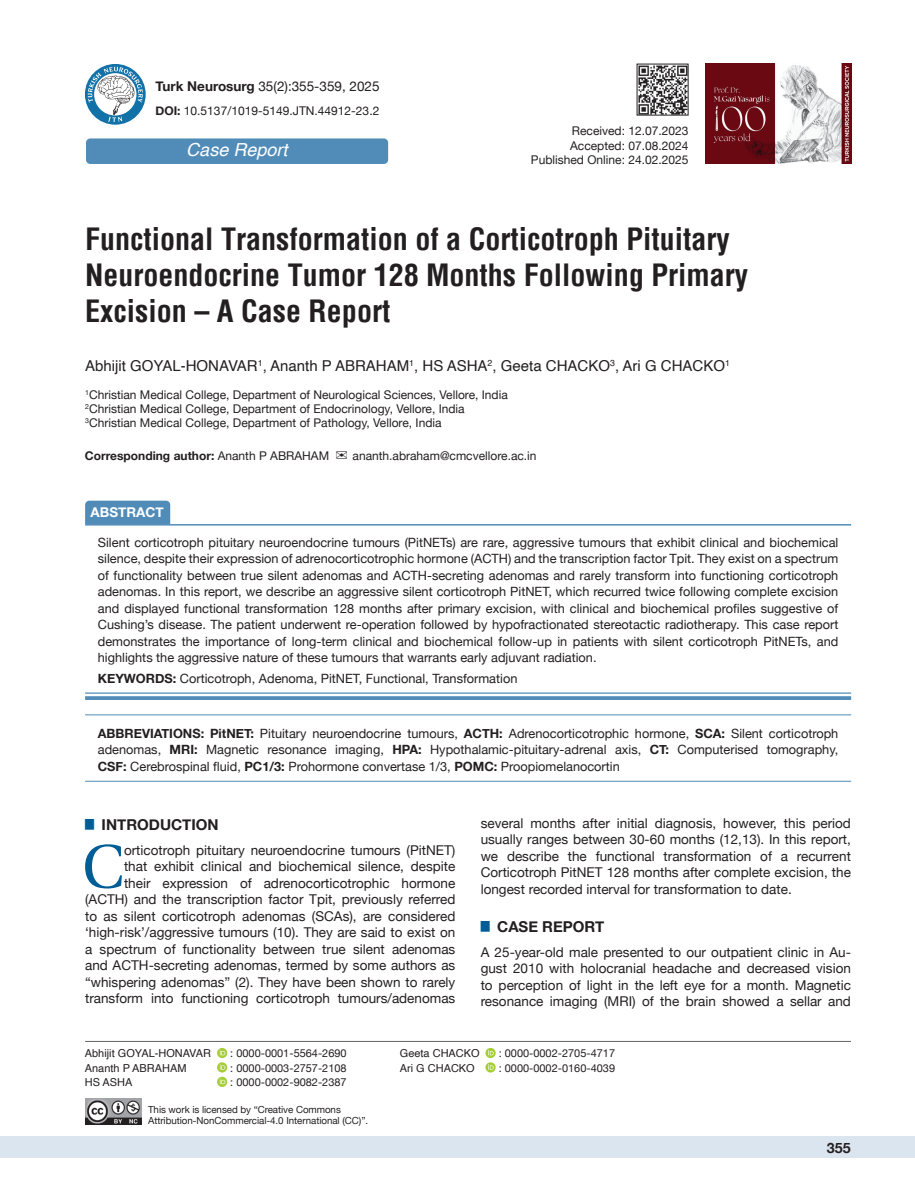
<style>
.page{position:relative;width:915px;height:1191px;background:#fff}
.page>*{position:absolute;margin:0;border:0;box-sizing:border-box;transform-origin:0 0}
.t1{font:61.2px "Utopia";color:#005d95}
.t2{font:700 condensed 30px/36px "Helvetica";color:#231f20}
.t3{font:italic 18px "Helvetica";color:#fff}
.t4{font:15px "Helvetica";color:#231f20}
.t5{font:700 15px "Helvetica Neue";color:#231f20}
.t6{font:700 14.25px "Helvetica Neue";color:#231f20}
.t7{font:13.5px/16.5px "Helvetica Neue";color:#231f20;text-align:justify}
.t8{font:700 13.5px "Helvetica Neue";color:#fff}
.t9{font:12.75px/16.5px "Helvetica Neue";color:#231f20;text-align:justify}
.t10{font:12px/14.4px "Helvetica Neue";color:#231f20}
.t11{font:700 12px "Helvetica Neue";color:#231f20}
.t12{font:10.95px "Helvetica Neue";color:#231f20}
.t13{font:10.95px "Helvetica";color:#231f20}
.t14{font:9.75px/11.2px "Helvetica Neue";letter-spacing:-.005em;color:#231f20}
.s1{font-weight:700}
.s2{font-weight:400}
</style>
<div class="page">
<div style="left:0;top:1136px;width:914px;height:22px;background:#dbe5f0"></div>
<hr style="left:85px;top:1041px;width:765px;height:1px;background:#636366">
<div style="left:85px;top:500px;width:85px;height:24px;background:#518cb9"></div>
<svg style="left:85px;top:693px;width:765px;height:1px"></svg>
<hr style="left:85px;top:524px;width:765px;height:1px;background:#518cb9">
<hr style="left:85px;top:692px;width:765px;height:1px;background:#518cb9">
<svg style="left:85px;top:696px;width:765px;height:4px;background:#5b92bd"></svg>
<hr style="left:85px;top:714px;width:765px;height:1px;background:#518cb9">
<hr style="left:85px;top:781px;width:765px;height:1px;background:#518cb9">
<img style="left:638px;top:66px;width:48px;height:47px">
<div style="left:636px;top:64px;width:52px;height:51px;border:1px solid #231f20"></div>
<svg style="left:217px;top:1048px;width:10px;height:10px"></svg>
<svg style="left:220px;top:1049px;width:5px;height:6px"></svg>
<svg style="left:217px;top:1062px;width:10px;height:10px"></svg>
<svg style="left:220px;top:1064px;width:5px;height:5px"></svg>
<svg style="left:217px;top:1076px;width:10px;height:11px"></svg>
<svg style="left:220px;top:1078px;width:5px;height:6px"></svg>
<svg style="left:485px;top:1048px;width:10px;height:10px"></svg>
<svg style="left:488px;top:1049px;width:5px;height:6px"></svg>
<svg style="left:485px;top:1062px;width:10px;height:10px"></svg>
<svg style="left:488px;top:1064px;width:5px;height:5px"></svg>
<svg style="left:85px;top:64px;width:61px;height:61px"></svg>
<svg style="left:88px;top:67px;width:55px;height:55px"></svg>
<div style="left:86px;top:138px;width:302px;height:26px;background:#518cb9;border-radius:4px"></div>
<img style="left:705px;top:64px;width:145px;height:100px">
<img style="left:85px;top:1099px;width:56px;height:25px">
<p class="t7" style="left:155px;top:79px;width:225px"><span class="s1">Turk Neurosurg</span> 35(2):355-359, 2025</p>
<p class="t10" style="left:155px;top:104px;width:225px"><span class="s1">DOI:</span> 10.5137/1019-5149.JTN.44912-23.2</p>
<h3 class="t3" style="left:186px;top:136px;width:103px">Case Report</h3>
<p class="t10" style="left:530px;top:124px;width:159px;text-align:right">Received: 12.07.2023<br>Accepted: 07.08.2024<br>Published Online: 24.02.2025</p>
<h2 class="t2" style="left:85px;top:221px;width:664px">Functional Transformation of a Corticotroph Pituitary<br>Neuroendocrine Tumor 128 Months Following Primary<br>Excision – A Case Report</h2>
<p class="t4" style="left:85px;top:355px;width:646px">Abhijit GOYAL-HONAVAR<sup>1</sup>, Ananth P ABRAHAM<sup>1</sup>, HS ASHA<sup>2</sup>, Geeta CHACKO<sup>3</sup>, Ari G CHACKO<sup>1</sup></p>
<p class="t10" style="left:85px;top:388px;width:424px"><sup>1</sup>Christian Medical College, Department of Neurological Sciences, Vellore, India<br><sup>2</sup>Christian Medical College, Department of Endocrinology, Vellore, India<br><sup>3</sup>Christian Medical College, Department of Pathology, Vellore, India</p>
<p class="t11" style="left:85px;top:446px;width:246px">Corresponding author: <span class="s2">Ananth P ABRAHAM</span></p>
<p class="t10" style="left:352px;top:449px;width:185px">ananth.abraham@cmcvellore.ac.in</p>
<p class="t8" style="left:91px;top:502px;width:75px">ABSTRACT</p>
<p class="t9" style="left:98px;top:535px;width:741px">Silent corticotroph pituitary neuroendocrine tumours (PitNETs) are rare, aggressive tumours that exhibit clinical and biochemical silence, despite their expression of adrenocorticotrophic hormone (ACTH) and the transcription factor Tpit. They exist on a spectrum of functionality between true silent adenomas and ACTH-secreting adenomas and rarely transform into functioning corticotroph adenomas. In this report, we describe an aggressive silent corticotroph PitNET, which recurred twice following complete excision and displayed functional transformation 128 months after primary excision, with clinical and biochemical profiles suggestive of Cushing’s disease. The patient underwent re-operation followed by hypofractionated stereotactic radiotherapy. This case report demonstrates the importance of long-term clinical and biochemical follow-up in patients with silent corticotroph PitNETs, and highlights the aggressive nature of these tumours that warrants early adjuvant radiation.</p>
<p class="t9" style="left:98px;top:671px;width:421px"><span class="s1">KEYWORDS:</span> Corticotroph, Adenoma, PitNET, Functional, Transformation</p>
<p class="t9" style="left:98px;top:725px;width:741px"><span class="s1">ABBREVIATIONS: PitNET:</span> Pituitary neuroendocrine tumours, <span class="s1">ACTH:</span> Adrenocorticotrophic hormone, <span class="s1">SCA:</span> Silent corticotroph adenomas, <span class="s1">MRI:</span> Magnetic resonance imaging, <span class="s1">HPA:</span> Hypothalamic-pituitary-adrenal axis, <span class="s1">CT:</span> Computerised tomography, <span class="s1">CSF:</span> Cerebrospinal fluid, <span class="s1">PC1/3:</span> Prohormone convertase 1/3, <span class="s1">POMC:</span> Proopiomelanocortin</p>
<p class="t5" style="left:85px;top:812px;width:135px"><sup>█</sup> INTRODUCTION</p>
<h1 class="t1" style="left:82px;top:831px;width:43px">C</h1>
<p class="t7" style="left:85px;top:842px;width:371px;text-align:right">orticotroph pituitary neuroendocrine tumours (PitNET)<br>that exhibit clinical and biochemical silence, despite<br>their expression of adrenocorticotrophic hormone (ACTH) and the transcription factor Tpit, previously referred to as silent corticotroph adenomas (SCAs), are considered ‘high-risk’/aggressive tumours (10). They are said to exist on a spectrum of functionality between true silent adenomas and ACTH-secreting adenomas, termed by some authors as “whispering adenomas” (2). They have been shown to rarely transform into functioning corticotroph tumours/adenomas</p>
<p class="t7" style="left:480px;top:815px;width:371px">several months after initial diagnosis, however, this period usually ranges between 30-60 months (12,13). In this report, we describe the functional transformation of a recurrent Corticotroph PitNET 128 months after complete excision, the longest recorded interval for transformation to date.</p>
<p class="t5" style="left:480px;top:914px;width:125px"><sup>█</sup> CASE REPORT</p>
<p class="t7" style="left:480px;top:944px;width:371px">A 25-year-old male presented to our outpatient clinic in Au&shy;gust 2010 with holocranial headache and decreased vision to perception of light in the left eye for a month. Magnetic resonance imaging (MRI) of the brain showed a sellar and</p>
<p class="t13" style="left:85px;top:1045px;width:127px">Abhijit GOYAL-HONAVAR</p>
<p class="t12" style="left:230px;top:1045px;width:118px">: 0000-0001-5564-2690</p>
<p class="t13" style="left:85px;top:1059px;width:103px">Ananth P ABRAHAM</p>
<p class="t12" style="left:230px;top:1060px;width:118px">: 0000-0003-2757-2108</p>
<p class="t13" style="left:85px;top:1074px;width:49px">HS ASHA</p>
<p class="t12" style="left:230px;top:1074px;width:118px">: 0000-0002-9082-2387</p>
<p class="t14" style="left:148px;top:1104px;width:221px">This work is licensed by “Creative Commons<br>Attribution-NonCommercial-4.0 International (CC)”.</p>
<p class="t13" style="left:399px;top:1045px;width:81px">Geeta CHACKO</p>
<p class="t12" style="left:498px;top:1045px;width:118px">: 0000-0002-2705-4717</p>
<p class="t13" style="left:399px;top:1059px;width:76px">Ari G CHACKO</p>
<p class="t12" style="left:498px;top:1060px;width:118px">: 0000-0002-0160-4039</p>
<p class="t6" style="left:826px;top:1137px;width:25px">355</p>
</div>
